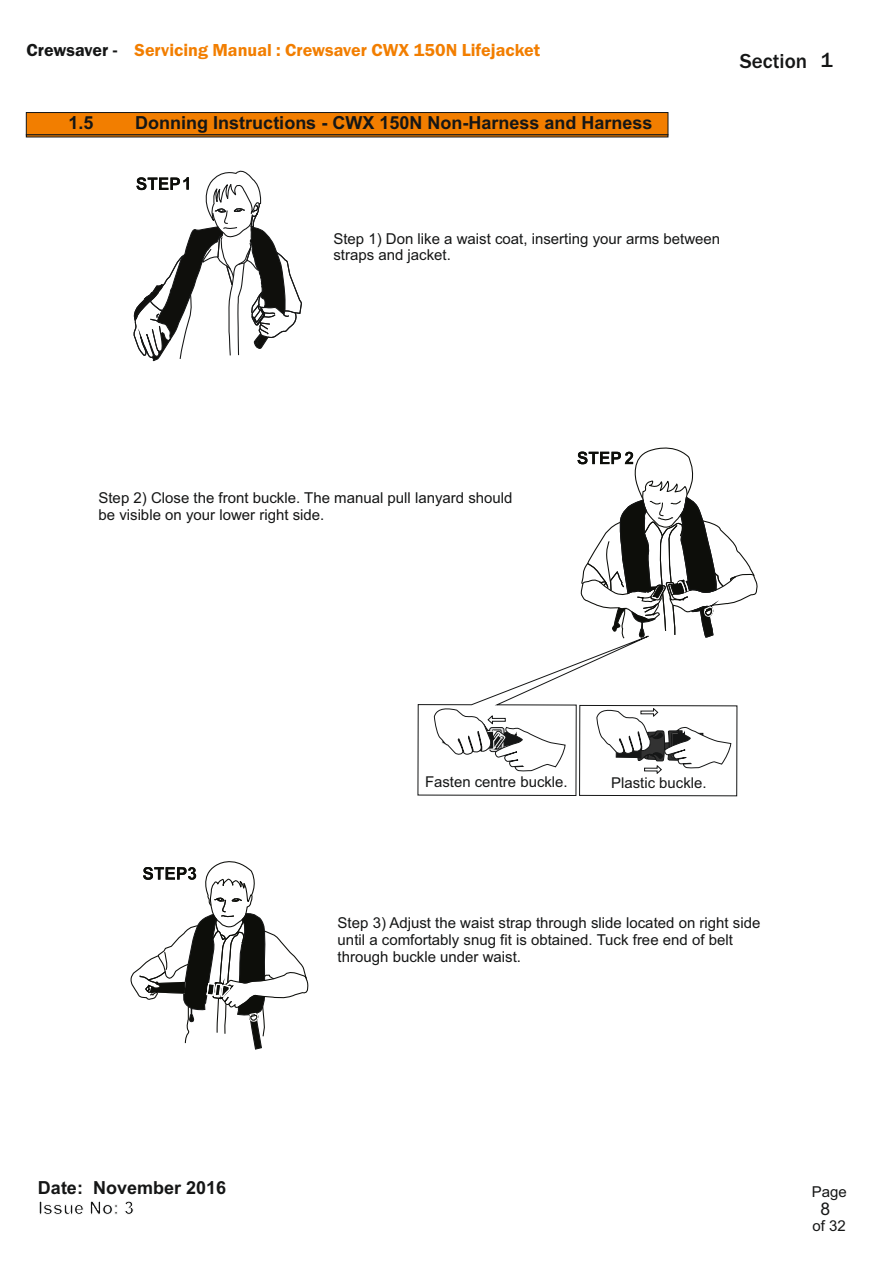
<style>
.page{position:relative;width:893px;height:1263px;background:#fff}
.page>*{position:absolute;margin:0;border:0;box-sizing:border-box;transform-origin:0 0}
.t1{font:500 21px "Franklin Gothic";color:#151616}
.t2{font:700 18px/20.1px "Arial";color:#151616}
.t3{font:600 18px "Franklin Gothic";color:#f27e00}
.t4{font:17.55px "Arial";color:#151616}
.t5{font:15px/16.8px "Arial";color:#151616}
.t6{font:14.85px "Arial";color:#151616}
.s1{color:#151616}
</style>
<div class="page">
<svg style="left:26px;top:112px;width:642px;height:250px"></svg>
<svg style="left:130px;top:861px;width:179px;height:189px"></svg>
<div style="left:412px;top:723px;width:17px;height:52px;background:linear-gradient(to bottom,#fff,#fff)"></div>
<svg style="left:418px;top:447px;width:340px;height:349px"></svg>
<p class="t3" style="left:27px;top:43px;width:515px"><span class="s1">Crewsaver -</span> Servicing Manual : Crewsaver CWX 150N Lifejacket</p>
<p class="t2" style="left:69px;top:114px;width:27px">1.5</p>
<p class="t2" style="left:135px;top:114px;width:519px">Donning Instructions - CWX 150N Non-Harness and Harness</p>
<h1 class="t1" style="left:740px;top:53px;width:94px">Section 1</h1>
<p class="t5" style="left:333px;top:231px;width:388px">Step 1) Don like a waist coat, inserting your arms between straps and jacket.</p>
<p class="t5" style="left:98px;top:491px;width:416px">Step 2) Close the front buckle. The manual pull lanyard should be visible on your lower right side.</p>
<p class="t6" style="left:425px;top:776px;width:144px">Fasten centre buckle.</p>
<p class="t6" style="left:611px;top:777px;width:97px">Plastic buckle.</p>
<p class="t2" style="left:38px;top:1179px;width:190px">Date: November 2016<br>Issue No: 3</p>
<p class="t5" style="left:338px;top:916px;width:424px">Step 3) Adjust the waist strap through slide located on right side until a comfortably snug fit is obtained. Tuck free end of belt through buckle under waist.</p>
<p class="t5" style="left:812px;top:1185px;width:37px">Page</p>
<p class="t5" style="left:812px;top:1218px;width:35px">of 32</p>
<p class="t4" style="left:820px;top:1202px;width:11px">8</p>
</div>
